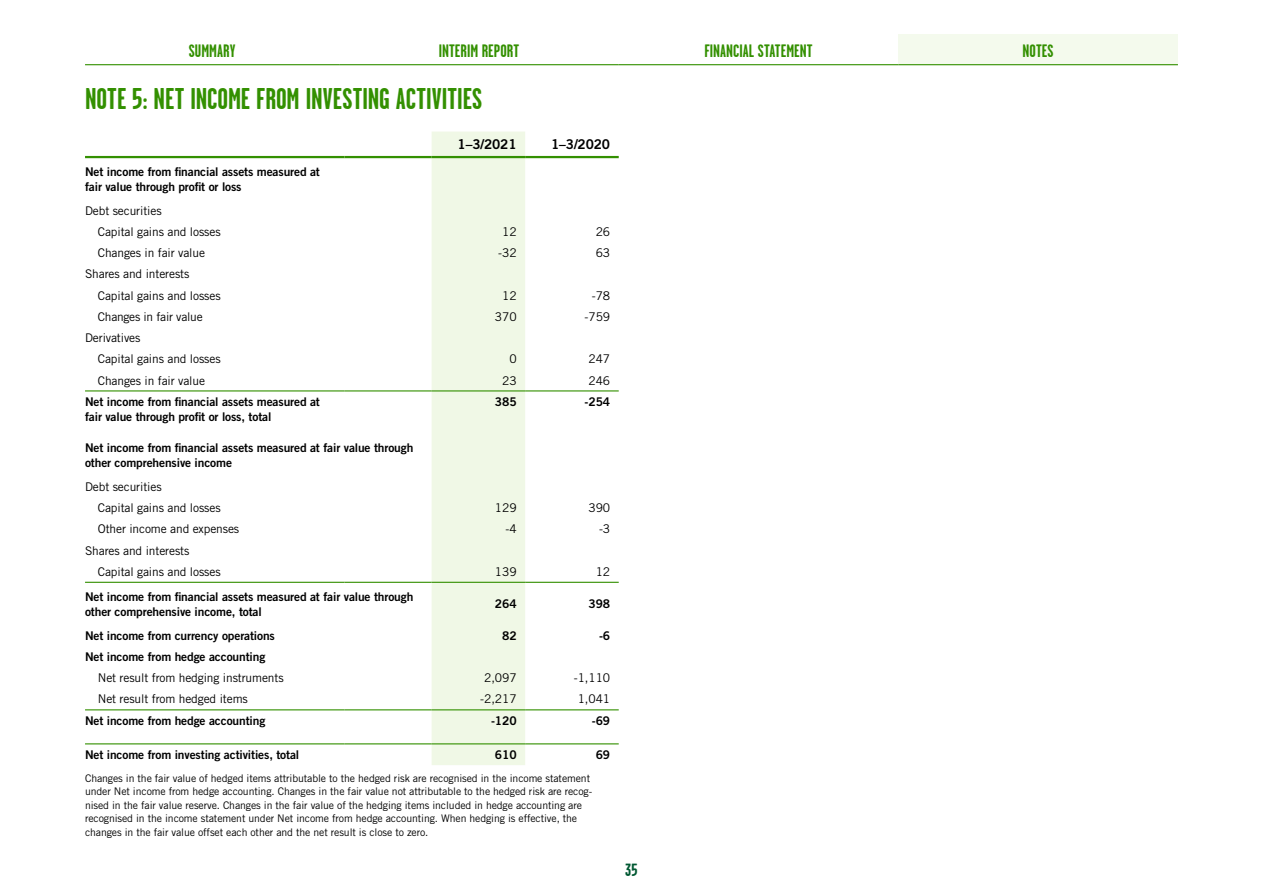
<style>
.page{position:relative;width:1263px;height:893px;background:#fff}
.page>*{position:absolute;margin:0;border:0;box-sizing:border-box;transform-origin:0 0}
.H3_Otsikko_B{font:700 30px "Garage Gothic S Pankki";letter-spacing:.005em;color:#339001}
.t1{font:700 18px "Garage Gothic S Pankki";letter-spacing:.005em;color:#339001}
.t2{font:700 17.7px "Garage Gothic S Pankki";color:#005832}
.T_ots_numerot{font:13.5px "Trade Gothic LT Std Bd 2";letter-spacing:-.01em;color:#000}
.T_text__bold{font:12px/15px "Trade Gothic LT Std Bd 2";letter-spacing:-.01em;color:#000}
.T_text{font:12px "Trade Gothic LT Std";letter-spacing:-.01em;color:#000}
.T_numerot{font:12px "Trade Gothic LT Std";letter-spacing:-.01em;color:#000}
.T_numerot__bold{font:12px "Trade Gothic LT Std Bd 2";letter-spacing:-.01em;color:#000}
.T_numerot-2{font:12px "Trade Gothic LT Std Bd 2";color:#000}
.P_Viite{font:10.5px/13.5px "Trade Gothic LT Std";letter-spacing:-.01em;color:#000}
</style>
<div class="page">
<div style="left:898px;top:34px;width:280px;height:31px;background:#f4faed"></div>
<hr style="left:85px;top:64px;width:254px;height:1px;background:#339001">
<hr style="left:339px;top:64px;width:280px;height:1px;background:#339001">
<hr style="left:619px;top:64px;width:279px;height:1px;background:#339001">
<hr style="left:898px;top:64px;width:280px;height:1px;background:#339001">
<div style="left:432px;top:132px;width:93px;height:633px;background:#f0f8e6"></div>
<hr style="left:85px;top:390px;width:259px;height:1px;background:#339001">
<hr style="left:344px;top:390px;width:88px;height:1px;background:#339001">
<hr style="left:432px;top:390px;width:93px;height:1px;background:#339001">
<hr style="left:525px;top:390px;width:94px;height:1px;background:#339001">
<hr style="left:85px;top:156px;width:259px;height:2px;background:#339001">
<hr style="left:344px;top:156px;width:88px;height:2px;background:#339001">
<hr style="left:432px;top:156px;width:93px;height:2px;background:#339001">
<hr style="left:525px;top:156px;width:94px;height:2px;background:#339001">
<hr style="left:85px;top:582px;width:259px;height:1px;background:#339001">
<hr style="left:344px;top:582px;width:88px;height:1px;background:#339001">
<hr style="left:432px;top:582px;width:93px;height:1px;background:#339001">
<hr style="left:525px;top:582px;width:94px;height:1px;background:#339001">
<hr style="left:85px;top:709px;width:259px;height:1px;background:#339001">
<hr style="left:344px;top:709px;width:88px;height:1px;background:#339001">
<hr style="left:432px;top:709px;width:93px;height:1px;background:#339001">
<hr style="left:525px;top:709px;width:94px;height:1px;background:#339001">
<hr style="left:85px;top:743px;width:259px;height:1px;background:#339001">
<hr style="left:344px;top:743px;width:88px;height:1px;background:#339001">
<hr style="left:432px;top:743px;width:93px;height:1px;background:#339001">
<hr style="left:525px;top:743px;width:94px;height:1px;background:#339001">
<h2 class="t1" style="left:189px;top:41px;width:48px">SUMMARY</h2>
<h2 class="t1" style="left:439px;top:41px;width:82px">INTERIM REPORT</h2>
<h2 class="t1" style="left:704px;top:41px;width:110px">FINANCIAL STATEMENT</h2>
<h2 class="t1" style="left:1022px;top:41px;width:33px">NOTES</h2>
<h3 class="H3_Otsikko_B" style="left:85px;top:83px;width:399px">NOTE 5: NET INCOME FROM INVESTING ACTIVITIES</h3>
<p class="T_ots_numerot" style="left:458px;top:136px;width:61px">1–3/2021</p>
<p class="T_ots_numerot" style="left:551px;top:136px;width:61px">1–3/2020</p>
<p class="T_text__bold" style="left:85px;top:164px;width:236px">Net income from financial assets measured at fair value through profit or loss</p>
<p class="T_text" style="left:85px;top:203px;width:78px">Debt securities</p>
<p class="T_text" style="left:98px;top:224px;width:124px">Capital gains and losses</p>
<p class="T_numerot" style="left:502px;top:224px;width:16px">12</p>
<p class="T_numerot" style="left:596px;top:224px;width:16px">26</p>
<p class="T_text" style="left:98px;top:246px;width:109px">Changes in fair value</p>
<p class="T_numerot" style="left:498px;top:246px;width:20px">-32</p>
<p class="T_numerot" style="left:596px;top:246px;width:16px">63</p>
<p class="T_text" style="left:85px;top:267px;width:106px">Shares and interests</p>
<p class="T_text" style="left:98px;top:288px;width:124px">Capital gains and losses</p>
<p class="T_numerot" style="left:502px;top:288px;width:16px">12</p>
<p class="T_numerot" style="left:592px;top:288px;width:20px">-78</p>
<p class="T_text" style="left:98px;top:309px;width:106px">Changes in fair value</p>
<p class="T_numerot" style="left:495px;top:309px;width:23px">370</p>
<p class="T_numerot" style="left:585px;top:309px;width:27px">-759</p>
<p class="T_text" style="left:85px;top:331px;width:57px">Derivatives</p>
<p class="T_text" style="left:98px;top:352px;width:124px">Capital gains and losses</p>
<p class="T_numerot" style="left:509px;top:352px;width:9px">0</p>
<p class="T_numerot" style="left:588px;top:352px;width:23px">247</p>
<p class="T_text" style="left:98px;top:373px;width:109px">Changes in fair value</p>
<p class="T_numerot" style="left:502px;top:373px;width:16px">23</p>
<p class="T_numerot" style="left:588px;top:373px;width:23px">246</p>
<p class="T_text__bold" style="left:85px;top:394px;width:236px">Net income from financial assets measured at fair value through profit or loss, total</p>
<p class="T_numerot-2" style="left:495px;top:394px;width:23px">385</p>
<p class="T_numerot__bold" style="left:585px;top:394px;width:27px">-254</p>
<p class="T_text__bold" style="left:85px;top:440px;width:330px">Net income from financial assets measured at fair value through other comprehensive income</p>
<p class="T_text" style="left:85px;top:479px;width:78px">Debt securities</p>
<p class="T_text" style="left:98px;top:501px;width:124px">Capital gains and losses</p>
<p class="T_numerot" style="left:495px;top:501px;width:23px">129</p>
<p class="T_numerot" style="left:588px;top:501px;width:23px">390</p>
<p class="T_text" style="left:98px;top:522px;width:143px">Other income and expenses</p>
<p class="T_numerot" style="left:505px;top:522px;width:13px">-4</p>
<p class="T_numerot" style="left:599px;top:522px;width:13px">-3</p>
<p class="T_text" style="left:85px;top:543px;width:106px">Shares and interests</p>
<p class="T_text" style="left:98px;top:564px;width:124px">Capital gains and losses</p>
<p class="T_numerot" style="left:495px;top:564px;width:23px">139</p>
<p class="T_numerot" style="left:596px;top:564px;width:16px">12</p>
<p class="T_text__bold" style="left:85px;top:589px;width:330px">Net income from financial assets measured at fair value through other comprehensive income, total</p>
<p class="T_numerot__bold" style="left:495px;top:596px;width:23px">264</p>
<p class="T_numerot__bold" style="left:588px;top:596px;width:23px">398</p>
<p class="T_text__bold" style="left:85px;top:628px;width:191px">Net income from currency operations</p>
<p class="T_numerot__bold" style="left:502px;top:628px;width:16px">82</p>
<p class="T_numerot__bold" style="left:599px;top:628px;width:13px">-6</p>
<p class="T_text__bold" style="left:85px;top:649px;width:182px">Net income from hedge accounting</p>
<p class="T_text" style="left:98px;top:671px;width:187px">Net result from hedging instruments</p>
<p class="T_numerot" style="left:484px;top:671px;width:34px">2,097</p>
<p class="T_numerot" style="left:574px;top:671px;width:38px">-1,110</p>
<p class="T_text" style="left:98px;top:692px;width:152px">Net result from hedged items</p>
<p class="T_numerot" style="left:480px;top:692px;width:38px">-2,217</p>
<p class="T_numerot" style="left:578px;top:692px;width:34px">1,041</p>
<p class="T_text__bold" style="left:85px;top:713px;width:182px">Net income from hedge accounting</p>
<p class="T_numerot__bold" style="left:491px;top:713px;width:27px">-120</p>
<p class="T_numerot__bold" style="left:592px;top:713px;width:20px">-69</p>
<p class="T_text__bold" style="left:85px;top:747px;width:216px">Net income from investing activities, total</p>
<p class="T_numerot__bold" style="left:495px;top:747px;width:23px">610</p>
<p class="T_numerot__bold" style="left:596px;top:747px;width:16px">69</p>
<p class="P_Viite" style="left:85px;top:771px;width:509px">Changes in the fair value of hedged items attributable to the hedged risk are recognised in the income statement under Net income from hedge accounting. Changes in the fair value not attributable to the hedged risk are recog&shy;nised in the fair value reserve. Changes in the fair value of the hedging items included in hedge accounting are recognised in the income statement under Net income from hedge accounting. When hedging is effective, the changes in the fair value offset each other and the net result is close to zero.</p>
<h3 class="t2" style="left:625px;top:860px;width:14px">35</h3>
</div>
